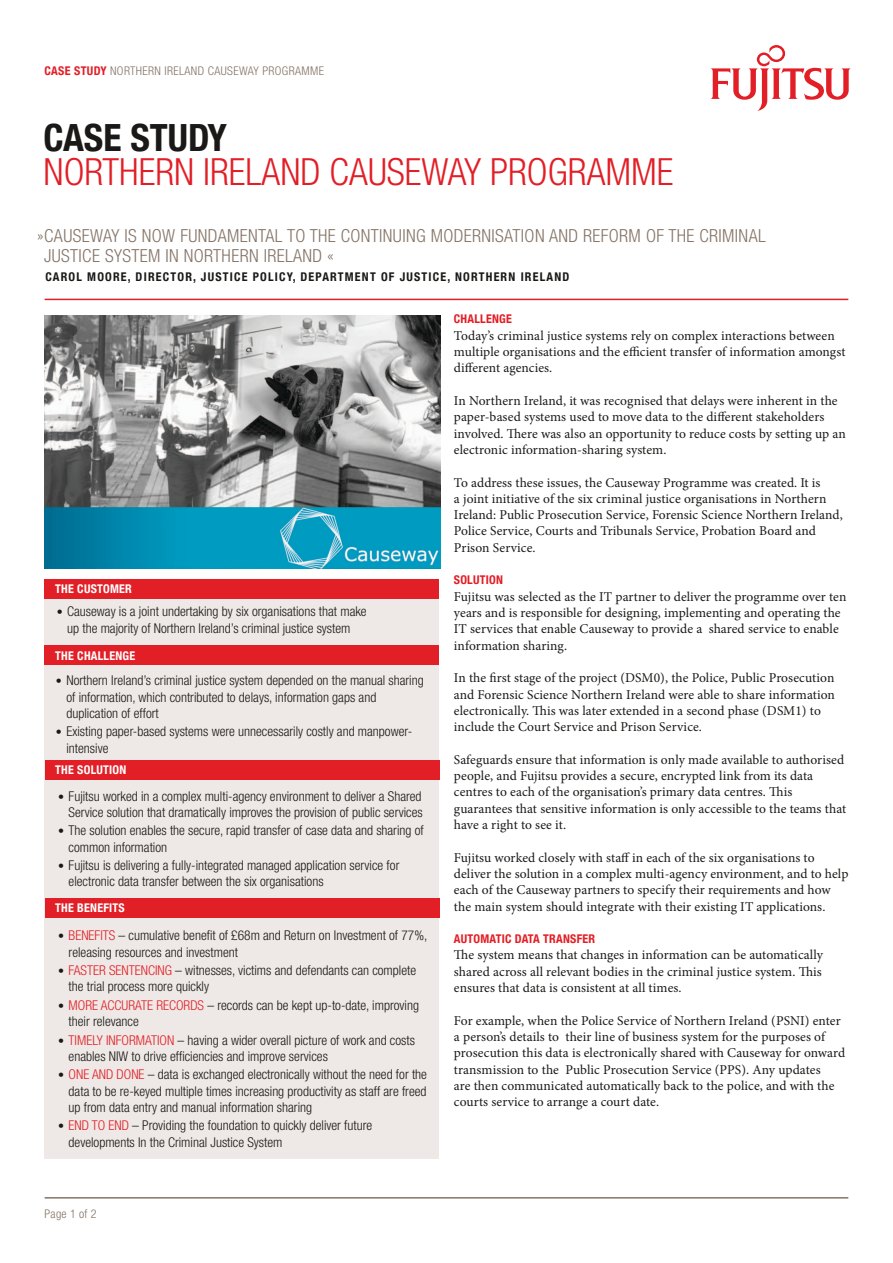
<style>
.page{position:relative;width:893px;height:1263px;background:#fff}
.page>*{position:absolute;margin:0;border:0;box-sizing:border-box;transform-origin:0 0}
.HEADLINE_CUSTOMER_NA{font:300 condensed 37.5px/33.8px "Helvetica Neue LT Com";color:#e21e26}
.QUOTE_FRONT_PAGE{font:300 condensed 18px/19.5px "Helvetica Neue LT Com";letter-spacing:.02em;color:#857466}
.BODY_TEXT{font:13.5px/16.4px "Minion Pro";letter-spacing:.005em;color:#1a1917}
.CUSTOMER_PROJECT_SOL{font:300 condensed 13.5px/16.4px "Helvetica Neue LT Com";color:#1a1917}
.QUOTE_FRONT_PAGE-2{font:700 condensed 12px "Helvetica Neue LT Com";letter-spacing:.1em;color:#1a1917}
.CUSTOMER_NAME{font:300 condensed 12px "Helvetica Neue LT Com";letter-spacing:.03em;color:#857466}
.t1{font:700 condensed 12px "Helvetica Neue LT Com";letter-spacing:.02em;color:#fff}
.SUBHEADLINE{font:700 condensed 12px "Helvetica Neue LT Com";letter-spacing:.02em;color:#e21e26}
.s1{font-weight:700;color:#e21e26}
.s2{font-weight:700;color:#1a1917}
.s3{font-size:12px}
.s4{color:#e21e26}
</style>
<div class="page">
<div style="left:45px;top:579px;width:394px;height:580px;background:#eee9e6"></div>
<svg style="left:711px;top:45px;width:140px;height:66px"></svg>
<img style="left:45px;top:316px;width:395px;height:252px">
<hr style="left:45px;top:299px;width:803px;height:1px;background:#e21e26">
<hr style="left:45px;top:1197px;width:803px;height:1px;background:#857466">
<div style="left:45px;top:579px;width:394px;height:19px;background:#e21e26"></div>
<div style="left:45px;top:646px;width:394px;height:19px;background:#e21e26"></div>
<div style="left:45px;top:760px;width:394px;height:20px;background:#e21e26"></div>
<div style="left:45px;top:898px;width:394px;height:20px;background:#e21e26"></div>
<p class="CUSTOMER_NAME" style="left:45px;top:64px;width:281px"><span class="s1">CASE STUDY</span> NORTHERN IRELAND CAUSEWAY PROGRAMME</p>
<p class="HEADLINE_CUSTOMER_NA" style="left:44px;top:121px;width:631px"><span class="s2">CASE STUDY<br></span>NORTHERN IRELAND CAUSEWAY PROGRAMME</p>
<p class="QUOTE_FRONT_PAGE" style="left:44px;top:226px;width:723px;text-indent:-7px">»CAUSEWAY IS NOW FUNDAMENTAL TO THE CONTINUING MODERNISATION AND REFORM OF THE CRIMINAL<br>JUSTICE SYSTEM IN NORTHERN IRELAND «</p>
<p class="QUOTE_FRONT_PAGE-2" style="left:45px;top:270px;width:526px">CAROL MOORE, DIRECTOR, JUSTICE POLICY, DEPARTMENT OF JUSTICE, NORTHERN IRELAND</p>
<p class="t1" style="left:55px;top:582px;width:78px">THE CUSTOMER</p>
<p class="CUSTOMER_PROJECT_SOL" style="left:57px;top:603px;width:311px;text-align:center"><span class="s3">•</span> Causeway is a joint undertaking by six organisations that make up the majority of Northern Ireland’s criminal justice system</p>
<p class="t1" style="left:55px;top:648px;width:81px">THE CHALLENGE</p>
<p class="CUSTOMER_PROJECT_SOL" style="left:66px;top:672px;width:359px;text-indent:-10px"><span class="s3">•</span> Northern Ireland’s criminal justice system depended on the manual sharing of information, which contributed to delays, information gaps and duplication of effort</p>
<p class="CUSTOMER_PROJECT_SOL" style="left:66px;top:723px;width:347px;text-indent:-10px"><span class="s3">•</span> Existing paper-based systems were unnecessarily costly and manpower&shy;intensive</p>
<p class="t1" style="left:55px;top:763px;width:73px">THE SOLUTION</p>
<p class="CUSTOMER_PROJECT_SOL" style="left:58px;top:787px;width:366px;text-align:right"><span class="s3">•</span> Fujitsu worked in a complex multi-agency environment to deliver a Shared<br>Service solution that dramatically improves the provision of public services</p>
<p class="CUSTOMER_PROJECT_SOL" style="left:69px;top:822px;width:357px;text-indent:-10px"><span class="s3">•</span> The solution enables the secure, rapid transfer of case data and sharing of common information</p>
<p class="CUSTOMER_PROJECT_SOL" style="left:69px;top:857px;width:332px;text-indent:-10px"><span class="s3">•</span> Fujitsu is delivering a fully-integrated managed application service for electronic data transfer between the six organisations</p>
<p class="t1" style="left:55px;top:901px;width:71px">THE BENEFITS</p>
<p class="CUSTOMER_PROJECT_SOL" style="left:69px;top:927px;width:360px;text-indent:-10px"><span class="s3">•</span> <span class="s4">BENEFITS</span> – cumulative benefit of £68m and Return on Investment of 77%, releasing resources and investment</p>
<p class="CUSTOMER_PROJECT_SOL" style="left:69px;top:962px;width:349px;text-indent:-10px"><span class="s3">•</span> <span class="s4">FASTER SENTENCING</span> – witnesses, victims and defendants can complete the trial process more quickly</p>
<p class="CUSTOMER_PROJECT_SOL" style="left:69px;top:997px;width:352px;text-indent:-10px"><span class="s3">•</span> <span class="s4">MORE ACCURATE RECORDS</span> – records can be kept up-to-date, improving their relevance</p>
<p class="CUSTOMER_PROJECT_SOL" style="left:69px;top:1031px;width:348px;text-indent:-10px"><span class="s3">•</span> <span class="s4">TIMELY INFORMATION</span> – having a wider overall picture of work and costs enables NIW to drive efficiencies and improve services</p>
<p class="CUSTOMER_PROJECT_SOL" style="left:69px;top:1066px;width:360px;text-align:justify;text-indent:-10px"><span class="s3">•</span> <span class="s4">ONE AND DONE</span> – data is exchanged electronically without the need for the data to be re-keyed multiple times increasing productivity as staff are freed up from data entry and manual information sharing</p>
<p class="CUSTOMER_PROJECT_SOL" style="left:69px;top:1117px;width:305px;text-indent:-10px"><span class="s3">•</span> <span class="s4">END TO END</span> – Providing the foundation to quickly deliver future developments In the Criminal Justice System</p>
<p class="CUSTOMER_NAME" style="left:45px;top:1207px;width:53px">Page 1 of 2</p>
<p class="SUBHEADLINE" style="left:454px;top:312px;width:59px">CHALLENGE</p>
<p class="BODY_TEXT" style="left:454px;top:327px;width:393px">Today’s criminal justice systems rely on complex interactions between multiple organisations and the efficient transfer of information amongst different agencies.</p>
<p class="BODY_TEXT" style="left:454px;top:393px;width:393px">In Northern Ireland, it was recognised that delays were inherent in the paper-based systems used to move data to the different stakeholders involved. There was also an opportunity to reduce costs by setting up an electronic information-sharing system.</p>
<p class="BODY_TEXT" style="left:454px;top:474px;width:390px">To address these issues, the Causeway Programme was created. It is<br>a joint initiative of the six criminal justice organisations in Northern Ireland: Public Prosecution Service, Forensic Science Northern Ireland, Police Service, Courts and Tribunals Service, Probation Board and Prison Service.</p>
<p class="SUBHEADLINE" style="left:454px;top:573px;width:51px">SOLUTION</p>
<p class="BODY_TEXT" style="left:454px;top:588px;width:394px">Fujitsu was selected as the IT partner to deliver the programme over ten years and is responsible for designing, implementing and operating the IT services that enable Causeway to provide a shared service to enable information sharing.</p>
<p class="BODY_TEXT" style="left:454px;top:670px;width:383px">In the first stage of the project (DSM0), the Police, Public Prosecution and Forensic Science Northern Ireland were able to share information electronically. This was later extended in a second phase (DSM1) to include the Court Service and Prison Service.</p>
<p class="BODY_TEXT" style="left:454px;top:751px;width:394px">Safeguards ensure that information is only made available to authorised people, and Fujitsu provides a secure, encrypted link from its data centres to each of the organisation’s primary data centres. This guarantees that sensitive information is only accessible to the teams that have a right to see it.</p>
<p class="BODY_TEXT" style="left:454px;top:849px;width:396px">Fujitsu worked closely with staff in each of the six organisations to deliver the solution in a complex multi-agency environment, and to help each of the Causeway partners to specify their requirements and how the main system should integrate with their existing IT applications.</p>
<p class="SUBHEADLINE" style="left:454px;top:932px;width:143px">AUTOMATIC DATA TRANSFER</p>
<p class="BODY_TEXT" style="left:454px;top:947px;width:371px;text-align:justify">The system means that changes in information can be automatically shared across all relevant bodies in the criminal justice system. This ensures that data is consistent at all times.</p>
<p class="BODY_TEXT" style="left:454px;top:1012px;width:393px">For example, when the Police Service of Northern Ireland (PSNI) enter a person’s details to their line of business system for the purposes of prosecution this data is electronically shared with Causeway for onward transmission to the Public Prosecution Service (PPS). Any updates<br>are then communicated automatically back to the police, and with the courts service to arrange a court date.</p>
</div>
